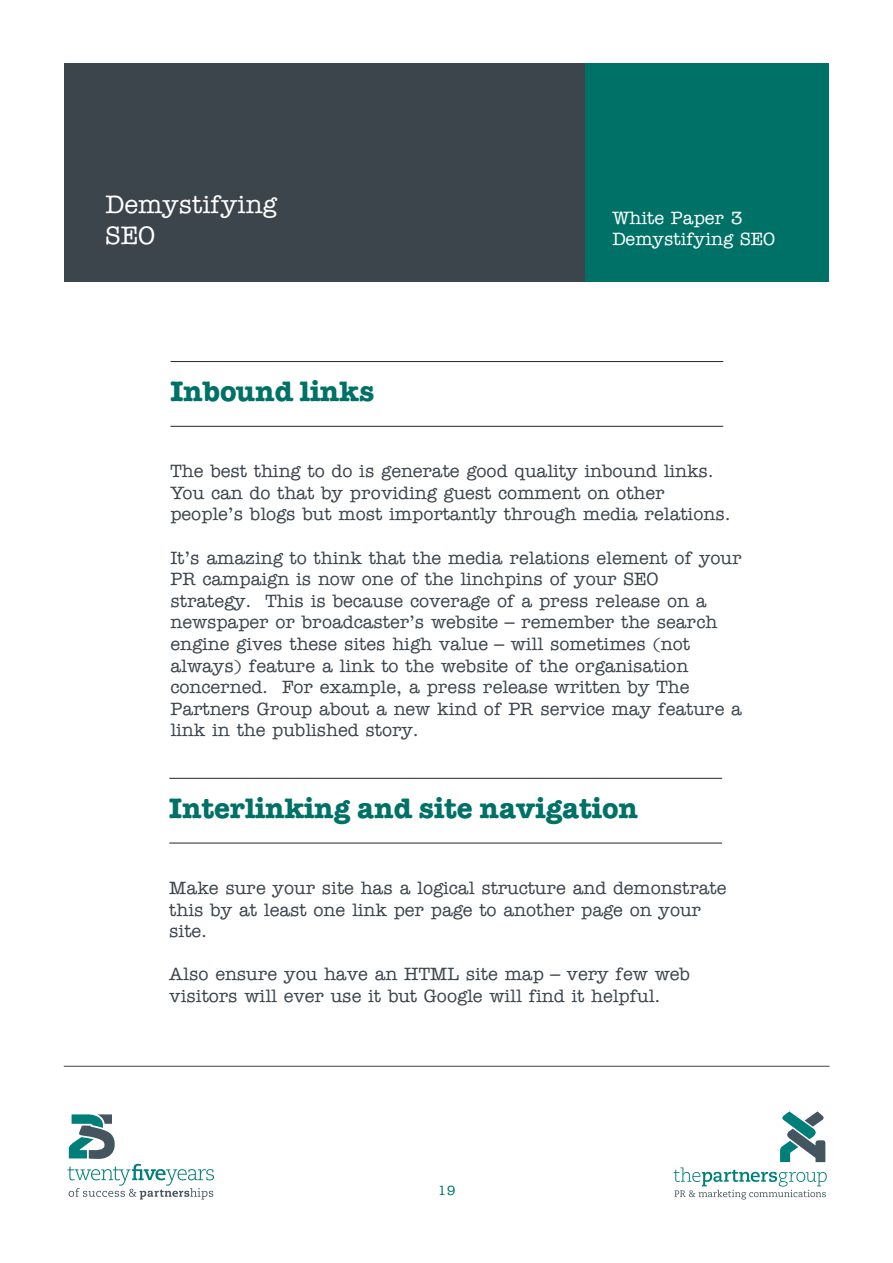
<style>
.page{position:relative;width:893px;height:1263px;background:#fff}
.page>*{position:absolute;margin:0;border:0;box-sizing:border-box;transform-origin:0 0}
.t1{font:700 28.5px "American Typewriter";color:#007166}
.t2{font:500 25.5px/30.6px "American Typewriter";color:#fff}
.t3{font:500 18px/21.6px "American Typewriter";color:#3c444c}
.t4{font:500 18px/21.6px "American Typewriter";color:#fff}
.t5{font:500 13.5px "American Typewriter";color:#007166}
</style>
<div class="page">
<svg style="left:674px;top:1111px;width:153px;height:88px"></svg>
<svg style="left:68px;top:1114px;width:146px;height:85px"></svg>
<hr style="left:64px;top:1066px;width:766px;height:1px;background:#3c444c">
<hr style="left:170px;top:361px;width:553px;height:1px;background:#272627">
<hr style="left:170px;top:426px;width:553px;height:1px;background:#272627">
<hr style="left:169px;top:778px;width:553px;height:1px;background:#272627">
<hr style="left:169px;top:843px;width:553px;height:1px;background:#272627">
<div style="left:64px;top:64px;width:520px;height:218px;background:#3c444c"></div>
<div style="left:585px;top:64px;width:244px;height:218px;background:#007166"></div>
<h2 class="t2" style="left:106px;top:192px;width:173px">Demystifying<br>SEO</h2>
<h1 class="t1" style="left:170px;top:382px;width:205px">Inbound links</h1>
<p class="t4" style="left:612px;top:208px;width:164px">White Paper 3<br>Demystifying SEO</p>
<p class="t3" style="left:170px;top:462px;width:562px">The best thing to do is generate good quality inbound links.<br>You can do that by providing guest comment on other people’s blogs but most importantly through media relations.</p>
<p class="t3" style="left:170px;top:548px;width:573px">It’s amazing to think that the media relations element of your PR campaign is now one of the linchpins of your SEO strategy. This is because coverage of a press release on a newspaper or broadcaster’s website – remember the search engine gives these sites high value – will sometimes (not always) feature a link to the website of the organisation concerned. For example, a press release written by The Partners Group about a new kind of PR service may feature a link in the published story.</p>
<h1 class="t1" style="left:169px;top:798px;width:470px">Interlinking and site navigation</h1>
<p class="t3" style="left:169px;top:879px;width:559px">Make sure your site has a logical structure and demonstrate this by at least one link per page to another page on your site.</p>
<p class="t3" style="left:169px;top:965px;width:522px">Also ensure you have an HTML site map – very few web visitors will ever use it but Google will find it helpful.</p>
<p class="t5" style="left:438px;top:1186px;width:19px">19</p>
</div>
